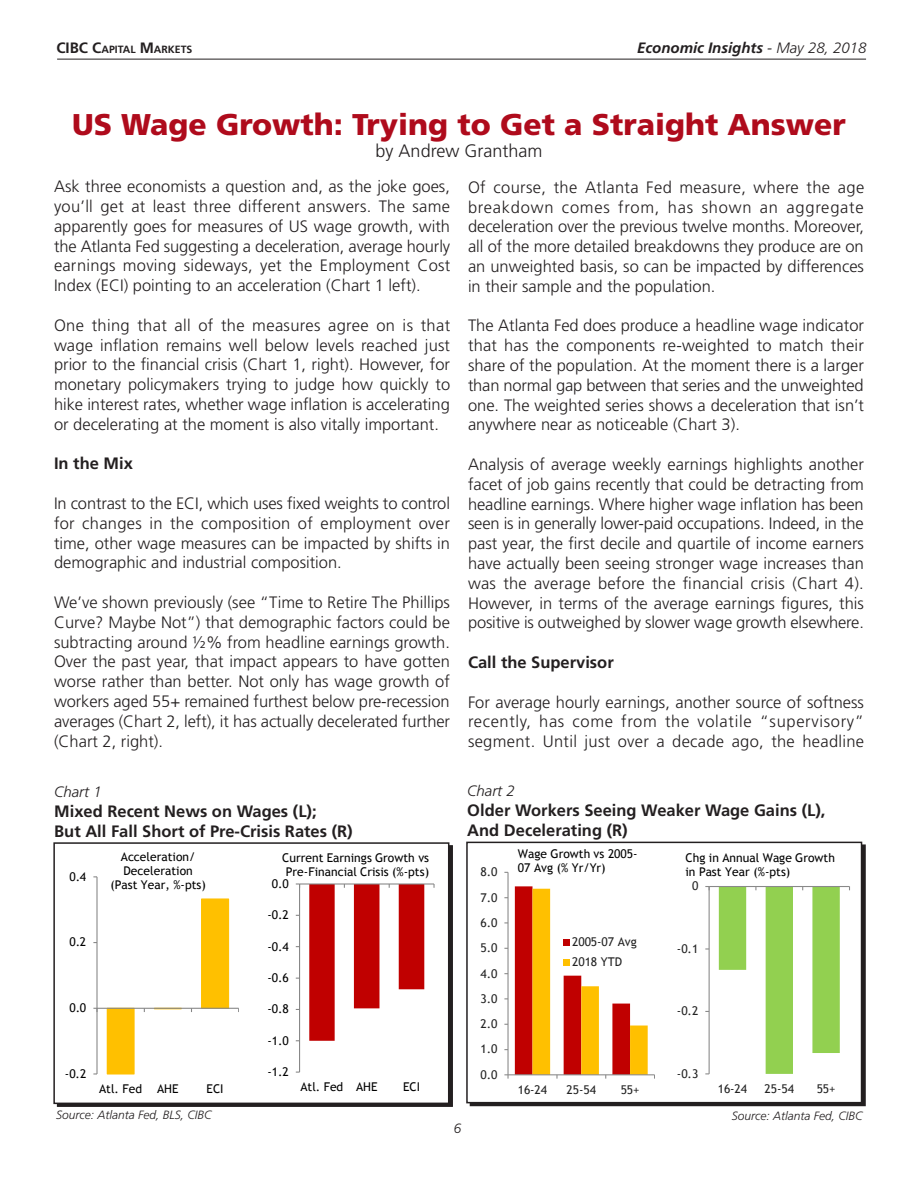
<style>
.page{position:relative;width:918px;height:1188px;background:#fff}
.page>*{position:absolute;margin:0;border:0;box-sizing:border-box;transform-origin:0 0}
.Author_format{font:900 30px "Frutiger LT Std";color:#af0b1c}
.Author_format-2{font:300 18px "Frutiger LT Std";color:#231f20}
.Frutiger_Body_text{font:300 16.5px/19.8px "Frutiger LT Std";color:#231f20;text-align:justify}
.Chart_number{font:700 16.5px "Frutiger LT Std";color:#231f20}
.Frutiger_Body_text-2{font:700 16.5px "Frutiger LT Std";color:#231f20}
.t1{font:italic 700 15px "Frutiger LT Std";color:#231f20}
.Chart_number-2{font:italic 300 15px "Frutiger LT Std";color:#231f20}
.t2{font:italic 300 13.5px "Frutiger LT Std";color:#231f20}
.t3{font:12px/13.8px "Trebuchet MS";color:#000;text-align:center}
.t4{font:12px/20.1px "Trebuchet MS";color:#232323}
.Body_Text_Bold{font:italic 300 12px "Frutiger LT Std";color:#231f20}
.t5{font:700 10.5px "Frutiger LT Std";color:#231f20}
.s1{font-size:15px}
.s2{font-weight:300}
</style>
<div class="page">
<hr style="left:57px;top:59px;width:809px;height:1px;background:#231f20">
<div style="left:57px;top:845px;width:396px;height:262px;background:#231f20;border:2px solid #231f20"></div>
<div style="left:53px;top:842px;width:396px;height:262px;background:#fff;border:2px solid #231f20"></div>
<div style="left:470px;top:844px;width:396px;height:262px;background:#231f20;border:2px solid #231f20"></div>
<div style="left:466px;top:842px;width:396px;height:261px;background:#fff;border:2px solid #231f20"></div>
<div style="left:107px;top:1008px;width:27px;height:66px;background:#ffc000"></div>
<div style="left:107px;top:1008px;width:28px;height:67px;border:1px solid #ffc000"></div>
<div style="left:201px;top:898px;width:28px;height:111px;background:#ffc000;border:1px solid #ffc000"></div>
<hr style="left:96px;top:877px;width:2px;height:197px;background:#868686">
<hr style="left:97px;top:1008px;width:142px;height:1px;background:#868686">
<hr style="left:299px;top:884px;width:1px;height:188px;background:#868686">
<hr style="left:300px;top:883px;width:134px;height:2px;background:#868686">
<svg style="left:309px;top:884px;width:115px;height:157px"></svg>
<hr style="left:709px;top:887px;width:1px;height:187px;background:#898989">
<hr style="left:709px;top:886px;width:141px;height:1px;background:#898989">
<svg style="left:719px;top:887px;width:121px;height:187px"></svg>
<hr style="left:507px;top:872px;width:2px;height:203px;background:#898989">
<hr style="left:508px;top:1074px;width:146px;height:1px;background:#898989">
<svg style="left:504px;top:1074px;width:5px;height:5px"></svg>
<svg style="left:515px;top:886px;width:133px;height:193px"></svg>
<div style="left:563px;top:939px;width:7px;height:6px;background:#c00000"></div>
<div style="left:563px;top:959px;width:7px;height:6px;background:#ffc000"></div>
<p class="t5" style="left:56px;top:43px;width:138px"><span class="s1">CIBC C</span>APITAL <span class="s1">M</span>ARKETS</p>
<p class="t1" style="left:637px;top:39px;width:231px">Economic Insights <span class="s2">- May 28, 2018</span></p>
<p class="Author_format" style="left:72px;top:107px;width:775px">US Wage Growth: Trying to Get a Straight Answer</p>
<p class="Author_format-2" style="left:376px;top:141px;width:168px">by Andrew Grantham</p>
<p class="Frutiger_Body_text" style="left:54px;top:177px;width:398px">Ask three economists a question and, as the joke goes, you’ll get at least three different answers. The same apparently goes for measures of US wage growth, with the Atlanta Fed suggesting a deceleration, average hourly earnings moving sideways, yet the Employment Cost Index (ECI) pointing to an acceleration (Chart 1 left).</p>
<p class="Frutiger_Body_text" style="left:54px;top:315px;width:398px">One thing that all of the measures agree on is that wage inflation remains well below levels reached just prior to the financial crisis (Chart 1, right). However, for monetary policymakers trying to judge how quickly to hike interest rates, whether wage inflation is accelerating or decelerating at the moment is also vitally important.</p>
<p class="Frutiger_Body_text-2" style="left:54px;top:454px;width:80px">In the Mix</p>
<p class="Frutiger_Body_text" style="left:54px;top:494px;width:398px">In contrast to the ECI, which uses fixed weights to control for changes in the composition of employment over time, other wage measures can be impacted by shifts in demographic and industrial composition.</p>
<p class="Frutiger_Body_text" style="left:54px;top:593px;width:398px">We’ve shown previously (see “Time to Retire The Phillips Curve? Maybe Not”) that demographic factors could be subtracting around ½% from headline earnings growth.<br>Over the past year, that impact appears to have gotten worse rather than better. Not only has wage growth of workers aged 55+ remained furthest below pre-recession averages (Chart 2, left), it has actually decelerated further (Chart 2, right).</p>
<p class="Frutiger_Body_text" style="left:468px;top:177px;width:398px">Of course, the Atlanta Fed measure, where the age breakdown comes from, has shown an aggregate deceleration over the previous twelve months. Moreover, all of the more detailed breakdowns they produce are on an unweighted basis, so can be impacted by differences in their sample and the population.</p>
<p class="Frutiger_Body_text" style="left:468px;top:316px;width:398px">The Atlanta Fed does produce a headline wage indicator that has the components re-weighted to match their share of the population. At the moment there is a larger than normal gap between that series and the unweighted one. The weighted series shows a deceleration that isn’t anywhere near as noticeable (Chart 3).</p>
<p class="Frutiger_Body_text" style="left:468px;top:455px;width:398px">Analysis of average weekly earnings highlights another facet of job gains recently that could be detracting from headline earnings. Where higher wage inflation has been seen is in generally lower-paid occupations. Indeed, in the past year, the first decile and quartile of income earners have actually been seeing stronger wage increases than was the average before the financial crisis (Chart 4).<br>However, in terms of the average earnings figures, this positive is outweighed by slower wage growth elsewhere.</p>
<p class="Frutiger_Body_text-2" style="left:468px;top:653px;width:147px">Call the Supervisor</p>
<p class="Frutiger_Body_text" style="left:468px;top:692px;width:398px">For average hourly earnings, another source of softness recently, has come from the volatile “supervisory” segment. Until just over a decade ago, the headline</p>
<p class="Chart_number-2" style="left:54px;top:784px;width:49px">Chart 1</p>
<p class="Chart_number" style="left:54px;top:802px;width:264px">Mixed Recent News on Wages (L);</p>
<p class="Chart_number" style="left:54px;top:821px;width:300px">But All Fall Short of Pre-Crisis Rates (R)</p>
<p class="Chart_number-2" style="left:467px;top:782px;width:49px">Chart 2</p>
<p class="Chart_number" style="left:467px;top:800px;width:360px">Older Workers Seeing Weaker Wage Gains (L),</p>
<p class="Chart_number" style="left:467px;top:820px;width:162px">And Decelerating (R)</p>
<p class="t3" style="left:69px;top:870px;width:18px">0.4</p>
<p class="t3" style="left:110px;top:850px;width:97px">Acceleration/<br>Deceleration (Past Year, %-pts)</p>
<p class="t3" style="left:282px;top:851px;width:148px">Current Earnings Growth vs<br>Pre-Financial Crisis (%-pts)</p>
<p class="t3" style="left:272px;top:877px;width:18px">0.0</p>
<p class="t4" style="left:480px;top:862px;width:18px">8.0</p>
<p class="t4" style="left:480px;top:887px;width:18px">7.0</p>
<p class="t3" style="left:518px;top:847px;width:121px;text-align:left">Wage Growth vs 2005-<br>07 Avg (% Yr/Yr)</p>
<p class="t3" style="left:686px;top:851px;width:151px;text-align:left">Chg in Annual Wage Growth in Past Year (%-pts)</p>
<p class="t4" style="left:692px;top:876px;width:8px">0</p>
<p class="t3" style="left:267px;top:908px;width:23px">-0.2</p>
<p class="t4" style="left:480px;top:913px;width:18px">6.0</p>
<p class="t3" style="left:69px;top:935px;width:18px">0.2</p>
<p class="t3" style="left:267px;top:940px;width:23px">-0.4</p>
<p class="t4" style="left:480px;top:938px;width:18px">5.0</p>
<p class="t4" style="left:572px;top:932px;width:66px">2005-07 Avg<br>2018 YTD</p>
<p class="t4" style="left:677px;top:939px;width:23px">-0.1</p>
<p class="t3" style="left:267px;top:971px;width:23px">-0.6</p>
<p class="t4" style="left:480px;top:963px;width:18px">4.0</p>
<p class="t3" style="left:69px;top:1001px;width:18px">0.0</p>
<p class="t3" style="left:267px;top:1002px;width:23px">-0.8</p>
<p class="t4" style="left:480px;top:989px;width:18px">3.0</p>
<p class="t4" style="left:677px;top:1001px;width:23px">-0.2</p>
<p class="t4" style="left:480px;top:1014px;width:18px">2.0</p>
<p class="t3" style="left:267px;top:1034px;width:23px">-1.0</p>
<p class="t4" style="left:480px;top:1039px;width:18px">1.0</p>
<p class="t3" style="left:65px;top:1067px;width:23px">-0.2</p>
<p class="t3" style="left:267px;top:1065px;width:23px">-1.2</p>
<p class="t4" style="left:480px;top:1065px;width:18px">0.0</p>
<p class="t4" style="left:677px;top:1064px;width:23px">-0.3</p>
<p class="t3" style="left:99px;top:1082px;width:81px">Atl. Fed AHE</p>
<p class="t3" style="left:207px;top:1082px;width:19px">ECI</p>
<p class="t3" style="left:300px;top:1080px;width:78px">Atl. Fed AHE</p>
<p class="t3" style="left:403px;top:1080px;width:19px">ECI</p>
<p class="t4" style="left:518px;top:1080px;width:31px">16-24</p>
<p class="t4" style="left:567px;top:1080px;width:31px">25-54</p>
<p class="t4" style="left:621px;top:1080px;width:20px">55+</p>
<p class="t4" style="left:718px;top:1079px;width:31px">16-24</p>
<p class="t4" style="left:765px;top:1079px;width:31px">25-54</p>
<p class="t4" style="left:817px;top:1079px;width:20px">55+</p>
<p class="Body_Text_Bold" style="left:56px;top:1108px;width:157px">Source: Atlanta Fed, BLS, CIBC</p>
<p class="Body_Text_Bold" style="left:732px;top:1109px;width:132px">Source: Atlanta Fed, CIBC</p>
<p class="t2" style="left:454px;top:1121px;width:9px">6</p>
</div>
